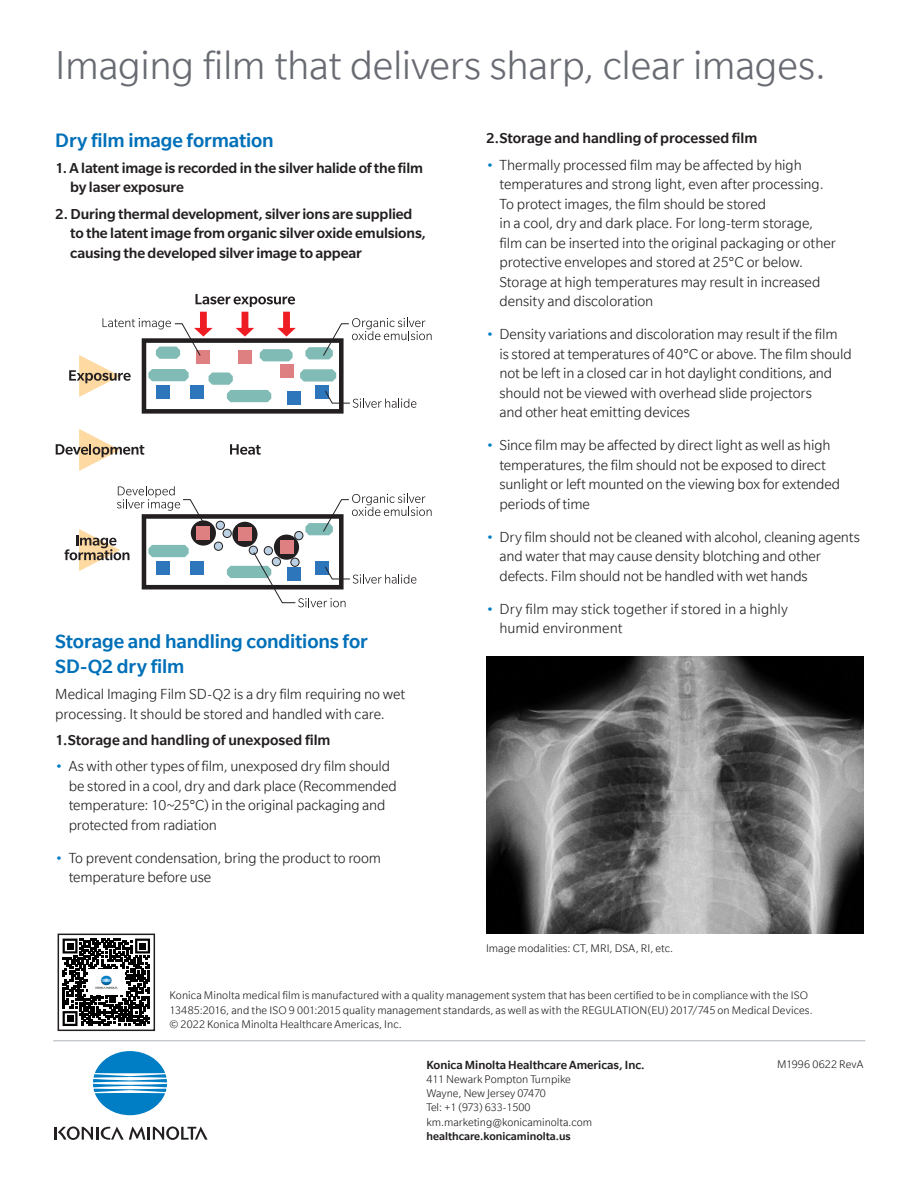
<style>
.page{position:relative;width:918px;height:1188px;background:#fff}
.page>*{position:absolute;margin:0;border:0;box-sizing:border-box;transform-origin:0 0}
.page_two_header_text{font:300 43.5px "Slate";letter-spacing:-.005em;color:#696b73}
.Sub_header_text{font:500 21px/25.5px "Slate";letter-spacing:-.005em;color:#0070b9}
.text{font:300 15.75px/19.5px "Slate";letter-spacing:-.005em;color:#231f20}
.Sub_header_text-2{font:500 15.75px/19.5px "Slate Pro";letter-spacing:-.01em;color:#231f20}
.text-2{font:500 15.75px "Slate";color:#231f20}
.t1{font:500 12.75px "Slate";color:#231f20}
.description{font:300 12px/14.2px "Slate";letter-spacing:.005em;color:#231f20}
.t2{font:500 12px "Slate";color:#231f20}
.s1{color:#007ec5}
</style>
<div class="page">
<svg style="left:93px;top:1051px;width:74px;height:64px"></svg>
<svg style="left:54px;top:1126px;width:154px;height:14px"></svg>
<hr style="left:53px;top:1040px;width:812px;height:1px;background:#aeb3b8">
<svg style="left:56px;top:429px;width:88px;height:42px"></svg>
<svg style="left:230px;top:444px;width:31px;height:11px"></svg>
<svg style="left:69px;top:294px;width:363px;height:120px"></svg>
<svg style="left:64px;top:486px;width:368px;height:121px"></svg>
<img style="left:486px;top:656px;width:378px;height:278px">
<svg style="left:62px;top:938px;width:88px;height:88px"></svg>
<svg style="left:63px;top:939px;width:87px;height:87px"></svg>
<div style="left:139px;top:943px;width:7px;height:6px;background:#000"></div>
<div style="left:67px;top:1015px;width:6px;height:7px;background:#000"></div>
<img style="left:88px;top:970px;width:36px;height:25px">
<div style="left:58px;top:934px;width:97px;height:97px;border:2px solid #231f20"></div>
<p class="page_two_header_text" style="left:55px;top:43px;width:772px">Imaging film that delivers sharp, clear images.</p>
<p class="Sub_header_text" style="left:55px;top:127px;width:220px">Dry film image formation</p>
<p class="Sub_header_text-2" style="left:70px;top:158px;width:354px;text-indent:-15px">1. A latent image is recorded in the silver halide of the film by laser exposure</p>
<p class="Sub_header_text-2" style="left:70px;top:204px;width:357px;text-indent:-15px">2. During thermal development, silver ions are supplied to the latent image from organic silver oxide emulsions, causing the developed silver image to appear</p>
<p class="Sub_header_text" style="left:55px;top:628px;width:314px">Storage and handling conditions for<br>SD-Q2 dry film</p>
<p class="text" style="left:55px;top:685px;width:351px">Medical Imaging Film SD-Q2 is a dry film requiring no wet processing. It should be stored and handled with care.</p>
<p class="text-2" style="left:55px;top:732px;width:277px">1.Storage and handling of unexposed film</p>
<p class="text" style="left:69px;top:757px;width:330px;text-indent:-13px"><span class="s1">•</span> As with other types of film, unexposed dry film should be stored in a cool, dry and dark place (Recommended temperature: 10~25°C) in the original packaging and protected from radiation</p>
<p class="text" style="left:69px;top:848px;width:314px;text-indent:-13px"><span class="s1">•</span> To prevent condensation, bring the product to room temperature before use</p>
<p class="text-2" style="left:486px;top:130px;width:273px">2.Storage and handling of processed film</p>
<p class="text" style="left:499px;top:155px;width:338px;text-indent:-13px"><span class="s1">•</span> Thermally processed film may be affected by high temperatures and strong light, even after processing.<br>To protect images, the film should be stored<br>in a cool, dry and dark place. For long-term storage, film can be inserted into the original packaging or other protective envelopes and stored at 25°C or below.<br>Storage at high temperatures may result in increased density and discoloration</p>
<p class="text" style="left:499px;top:324px;width:354px;text-indent:-13px"><span class="s1">•</span> Density variations and discoloration may result if the film<br>is stored at temperatures of 40°C or above. The film should not be left in a closed car in hot daylight conditions, and should not be viewed with overhead slide projectors<br>and other heat emitting devices</p>
<p class="text" style="left:499px;top:435px;width:342px;text-indent:-13px"><span class="s1">•</span> Since film may be affected by direct light as well as high temperatures, the film should not be exposed to direct sunlight or left mounted on the viewing box for extended periods of time</p>
<p class="text" style="left:499px;top:527px;width:362px;text-indent:-13px"><span class="s1">•</span> Dry film should not be cleaned with alcohol, cleaning agents and water that may cause density blotching and other defects. Film should not be handled with wet hands</p>
<p class="text" style="left:499px;top:599px;width:290px;text-indent:-13px"><span class="s1">•</span> Dry film may stick together if stored in a highly humid environment</p>
<p class="description" style="left:486px;top:941px;width:189px">Image modalities: CT, MRI, DSA, RI, etc.</p>
<p class="description" style="left:170px;top:988px;width:645px">Konica Minolta medical film is manufactured with a quality management system that has been certified to be in compliance with the ISO<br>13485:2016, and the ISO 9 001:2015 quality management standards, as well as with the REGULATION(EU) 2017/745 on Medical Devices. © 2022 Konica Minolta Healthcare Americas, Inc.</p>
<p class="description" style="left:777px;top:1057px;width:88px">M1996 0622 RevA</p>
<p class="t1" style="left:426px;top:1058px;width:220px">Konica Minolta Healthcare Americas, Inc.</p>
<p class="description" style="left:426px;top:1072px;width:167px">411 Newark Pompton Turnpike<br>Wayne, New Jersey 07470<br>Tel: +1 (973) 633-1500 km.marketing@konicaminolta.com</p>
<p class="t2" style="left:426px;top:1130px;width:146px">healthcare.konicaminolta.us</p>
</div>
